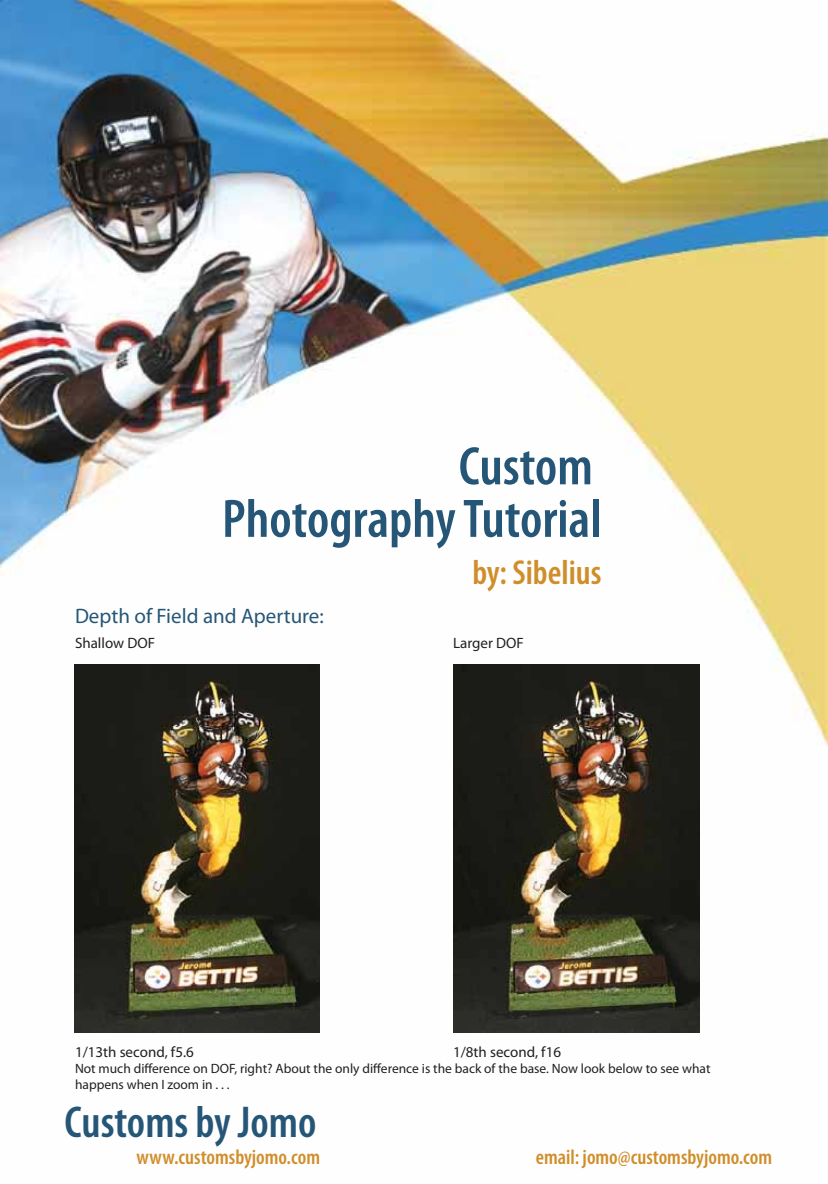
<style>
.page{position:relative;width:828px;height:1184px;background:#fff}
.page>*{position:absolute;margin:0;border:0;box-sizing:border-box;transform-origin:0 0}
.t1{font:600 condensed 54.6px/52.5px "Myriad Pro";color:#265677;text-align:right}
.t2{font:600 condensed 44.85px "Myriad Pro";color:#265677}
.t3{font:600 condensed 34.8px "Myriad Pro";color:#d08e2b}
.t4{font:600 condensed 21px "Myriad Pro";color:#d08e2b}
.t5{font:semi-condensed 21px "Myriad Pro";color:#265677}
.t6{font:semi-condensed 15px "Myriad Pro";color:#231f20}
.t7{font:semi-condensed 13.5px/16.2px "Myriad Pro";color:#231f20}
</style>
<div class="page">
<img style="left:0;top:0;width:828px;height:1033px">
<img style="left:74px;top:664px;width:246px;height:368px">
<img style="left:454px;top:664px;width:245px;height:368px">
<p class="t1" style="left:222px;top:439px;width:381px">Custom<br>Photography Tutorial</p>
<p class="t3" style="left:472px;top:551px;width:131px">by: Sibelius</p>
<p class="t5" style="left:75px;top:608px;width:250px">Depth of Field and Aperture:</p>
<p class="t6" style="left:75px;top:637px;width:82px">Shallow DOF</p>
<p class="t6" style="left:453px;top:637px;width:72px">Larger DOF</p>
<p class="t6" style="left:75px;top:1045px;width:120px">1/13th second, f5.6</p>
<p class="t6" style="left:453px;top:1045px;width:110px">1/8th second, f16</p>
<p class="t7" style="left:75px;top:1061px;width:637px">Not much difference on DOF, right? About the only difference is the back of the base. Now look below to see what happens when I zoom in . . .</p>
<p class="t2" style="left:65px;top:1095px;width:253px">Customs by Jomo</p>
<p class="t4" style="left:137px;top:1144px;width:185px">www.customsbyjomo.com</p>
<p class="t4" style="left:536px;top:1144px;width:238px">email: jomo@customsbyjomo.com</p>
</div>
